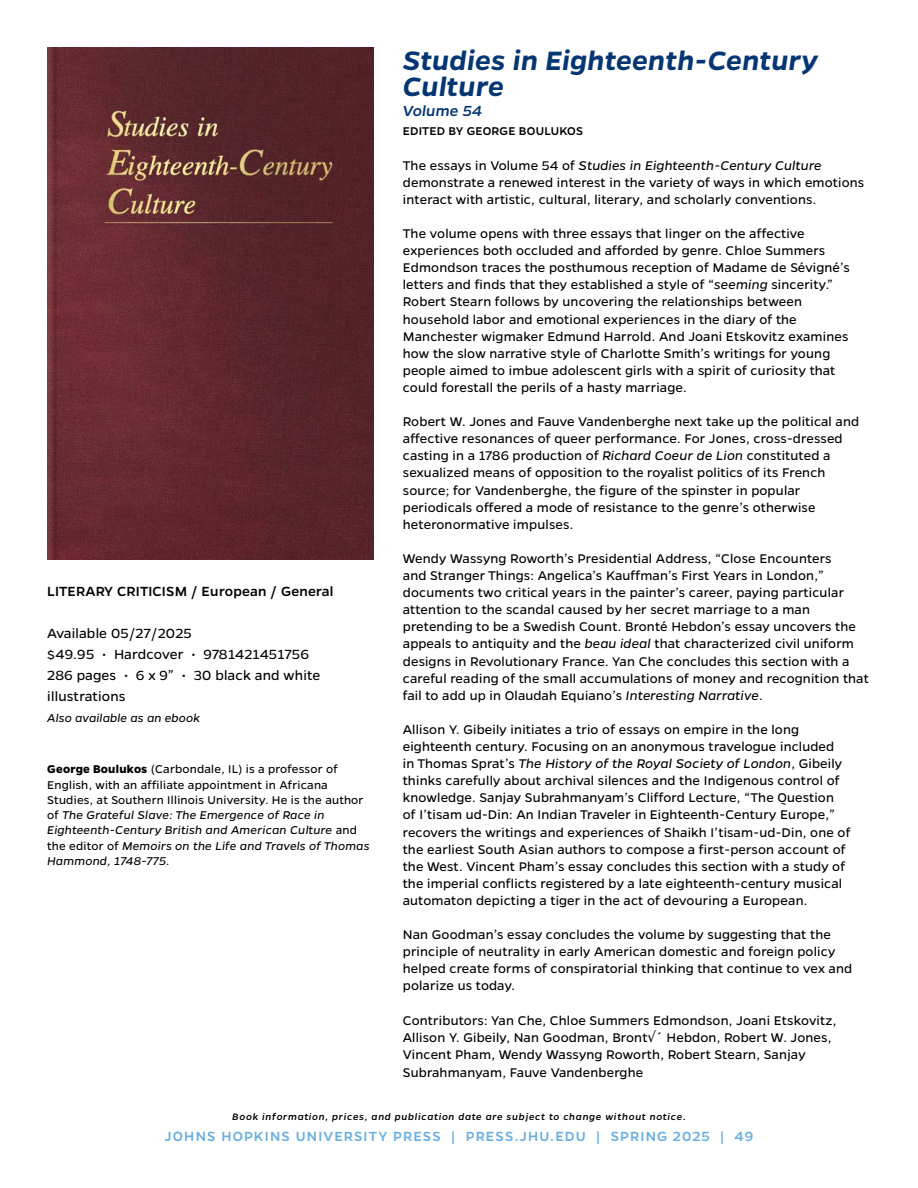
<style>
.page{position:relative;width:918px;height:1188px;background:#fff}
.page>*{position:absolute;margin:0;border:0;box-sizing:border-box;transform-origin:0 0}
.t1{font:italic 600 30px/26.4px "Gentona";letter-spacing:.01em;color:#043673}
.t2{font:italic 500 16.5px "Gentona";letter-spacing:.01em;color:#043673}
.t3{font:15px/21px "Gentona";letter-spacing:.015em;color:#000}
.t4{font:500 15px "Gentona";letter-spacing:.08em;color:#68aee0}
.t5{font:500 15px "Gentona";letter-spacing:.01em;color:#000}
.t6{font:14.25px/17.1px "Gentona";letter-spacing:.01em;color:#000}
.t7{font:12.75px/15.3px "Gentona";letter-spacing:.015em;color:#000}
.t8{font:500 12.75px "Gentona";letter-spacing:.015em;color:#000}
.t9{font:italic 12.75px "Gentona";letter-spacing:.01em;color:#000}
.t10{font:italic 500 10.5px "Gentona";letter-spacing:.07em;color:#000}
.s1{font-weight:700}
.s2{font-style:italic}
</style>
<div class="page">
<img style="left:47px;top:47px;width:326px;height:512px">
<h4 class="t5" style="left:47px;top:583px;width:288px">LITERARY CRITICISM / European / General</h4>
<p class="t3" style="left:47px;top:623px;width:146px">Available 05/27/2025</p>
<p class="t3" style="left:47px;top:644px;width:263px">$49.95 • Hardcover • 9781421451756</p>
<p class="t3" style="left:47px;top:665px;width:275px">286 pages • 6 x 9” • 30 black and white illustrations</p>
<p class="t9" style="left:47px;top:711px;width:154px">Also available as an ebook</p>
<p class="t7" style="left:47px;top:762px;width:324px"><span class="s1">George Boulukos</span> (Carbondale, IL) is a professor of English, with an affiliate appointment in Africana Studies, at Southern Illinois University. He is the author of <span class="s2">The Grateful Slave: The Emergence of Race in Eighteenth-Century British and American Culture</span> and the editor of <span class="s2">Memoirs on the Life and Travels of Thomas Hammond, 1748-775</span>.</p>
<h1 class="t1" style="left:403px;top:47px;width:416px">Studies in Eighteenth-Century<br>Culture</h1>
<h2 class="t2" style="left:403px;top:101px;width:81px">Volume 54</h2>
<h3 class="t8" style="left:403px;top:123px;width:182px">EDITED BY GEORGE BOULUKOS</h3>
<p class="t6" style="left:403px;top:157px;width:463px">The essays in Volume 54 of <span class="s2">Studies in Eighteenth-Century Culture </span>demonstrate a renewed interest in the variety of ways in which emotions interact with artistic, cultural, literary, and scholarly conventions.</p>
<p class="t6" style="left:403px;top:225px;width:449px">The volume opens with three essays that linger on the affective experiences both occluded and afforded by genre. Chloe Summers Edmondson traces the posthumous reception of Madame de Sévigné’s letters and finds that they established a style of “<span class="s2">seeming</span> sincerity.” Robert Stearn follows by uncovering the relationships between household labor and emotional experiences in the diary of the Manchester wigmaker Edmund Harrold. And Joani Etskovitz examines how the slow narrative style of Charlotte Smith’s writings for young people aimed to imbue adolescent girls with a spirit of curiosity that could forestall the perils of a hasty marriage.</p>
<p class="t6" style="left:403px;top:413px;width:458px">Robert W. Jones and Fauve Vandenberghe next take up the political and affective resonances of queer performance. For Jones, cross-dressed casting in a 1786 production of <span class="s2">Richard Coeur de Lion</span> constituted a sexualized means of opposition to the royalist politics of its French source; for Vandenberghe, the figure of the spinster in popular periodicals offered a mode of resistance to the genre’s otherwise heteronormative impulses.</p>
<p class="t6" style="left:403px;top:550px;width:468px">Wendy Wassyng Roworth’s Presidential Address, “Close Encounters<br>and Stranger Things: Angelica’s Kauffman’s First Years in London,” documents two critical years in the painter’s career, paying particular attention to the scandal caused by her secret marriage to a man pretending to be a Swedish Count. Bronté Hebdon’s essay uncovers the appeals to antiquity and the <span class="s2">beau ideal</span> that characterized civil uniform designs in Revolutionary France. Yan Che concludes this section with a careful reading of the small accumulations of money and recognition that fail to add up in Olaudah Equiano’s <span class="s2">Interesting Narrative</span>.</p>
<p class="t6" style="left:403px;top:721px;width:449px">Allison Y. Gibeily initiates a trio of essays on empire in the long eighteenth century. Focusing on an anonymous travelogue included<br>in Thomas Sprat’s <span class="s2">The History of the Royal Society of London</span>, Gibeily thinks carefully about archival silences and the Indigenous control of knowledge. Sanjay Subrahmanyam’s Clifford Lecture, “The Question<br>of I’tisam ud-Din: An Indian Traveler in Eighteenth-Century Europe,” recovers the writings and experiences of Shaikh I’tisam-ud-Din, one of the earliest South Asian authors to compose a first-person account of the West. Vincent Pham’s essay concludes this section with a study of the imperial conflicts registered by a late eighteenth-century musical automaton depicting a tiger in the act of devouring a European.</p>
<p class="t6" style="left:403px;top:926px;width:451px">Nan Goodman’s essay concludes the volume by suggesting that the principle of neutrality in early American domestic and foreign policy helped create forms of conspiratorial thinking that continue to vex and polarize us today.</p>
<p class="t6" style="left:403px;top:1011px;width:435px">Contributors: Yan Che, Chloe Summers Edmondson, Joani Etskovitz, Allison Y. Gibeily, Nan Goodman, Bront√´ Hebdon, Robert W. Jones, Vincent Pham, Wendy Wassyng Roworth, Robert Stearn, Sanjay Subrahmanyam, Fauve Vandenberghe</p>
<p class="t10" style="left:232px;top:1110px;width:455px">Book information, prices, and publication date are subject to change without notice.</p>
<p class="t4" style="left:165px;top:1128px;width:590px">JOHNS HOPKINS UNIVERSITY PRESS | PRESS.JHU.EDU | SPRING 2025 | 49</p>
</div>
